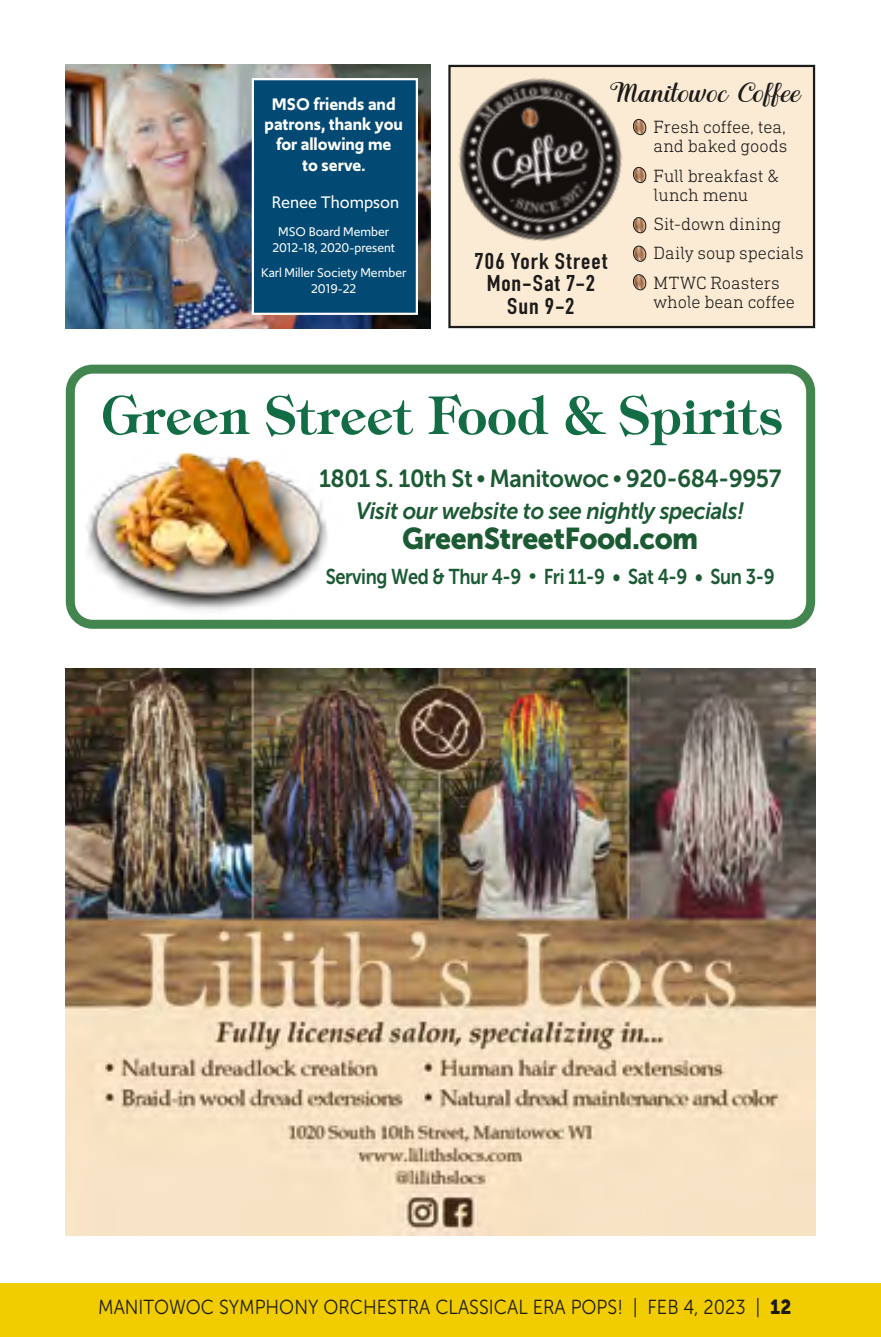
<style>
.page{position:relative;width:881px;height:1337px;background:#fff}
.page>*{position:absolute;margin:0;border:0;box-sizing:border-box;transform-origin:0 0}
.t1{font:29.93px "Museo Sans 900";letter-spacing:-.02em;color:#1b5a33;scale:.95 1}
.t2{font:24.53px "Museo Sans 700";letter-spacing:-.02em;color:#1b5a33;scale:.95 1}
.t3{font:italic 23.62px "Museo Sans 700";letter-spacing:-.02em;color:#1b5a33;scale:.93 1}
.t4{font:23.4px "Merchant";color:#1c1b1a;scale:1.4 1}
.t5{font:700 22.5px/22.5px "DIN Condensed";letter-spacing:.045em;color:#1c1b1a;text-align:center;scale:1.11 1}
.t6{font:21.38px "Museo Sans 700";letter-spacing:-.02em;color:#1b5a33;scale:.85 1}
.t7{font:20.25px "Museo Sans 300";color:#1c1b1a;scale:.9 1}
.t8{font:300 18px/19.1px "DIN Next Slab Pro";letter-spacing:-.005em;color:#1c1b1a}
.t9{font:600 17.55px/20.2px "Upgrade";color:#fff;text-align:center}
.t10{font:17.55px "Upgrade";color:#fff}
.t11{font:13.28px/16.2px "Upgrade";color:#fff;text-align:center}
.s1{font-size:21.38px}
.s2{font-size:17.1px}
.s3{font-family:"Museo Sans 900"}
</style>
<div class="page">
<div style="left:0;top:1283px;width:881px;height:53px;background:#f1cd00"></div>
<div style="left:449px;top:66px;width:365px;height:261px;background:#fbebd4"></div>
<div style="left:448px;top:65px;width:367px;height:263px;border:2px solid #1c1b1a"></div>
<img style="left:66px;top:668px;width:749px;height:567px">
<img style="left:66px;top:65px;width:364px;height:263px">
<div style="left:253px;top:79px;width:164px;height:235px;background:#024a74"></div>
<div style="left:252px;top:78px;width:166px;height:237px;border:2px solid #fff"></div>
<img style="left:448px;top:64px;width:203px;height:204px">
<svg style="left:633px;top:119px;width:14px;height:16px"></svg>
<svg style="left:633px;top:167px;width:14px;height:16px"></svg>
<svg style="left:633px;top:217px;width:14px;height:17px"></svg>
<svg style="left:633px;top:245px;width:14px;height:17px"></svg>
<svg style="left:633px;top:274px;width:14px;height:17px"></svg>
<img style="left:77px;top:435px;width:251px;height:184px">
<svg style="left:103px;top:394px;width:147px;height:41px"></svg>
<svg style="left:266px;top:394px;width:147px;height:43px"></svg>
<svg style="left:428px;top:394px;width:120px;height:41px"></svg>
<svg style="left:566px;top:396px;width:40px;height:39px"></svg>
<svg style="left:619px;top:394px;width:163px;height:51px"></svg>
<div style="left:66px;top:364px;width:749px;height:265px;border:9px solid #42854e;border-radius:22px"></div>
<p class="t9" style="left:265px;top:94px;width:140px">MSO friends and patrons, thank you for allowing me<br>to serve.</p>
<p class="t10" style="left:272px;top:191px;width:129px">Renee Thompson</p>
<p class="t11" style="left:272px;top:223px;width:124px">MSO Board Member<br>2012-18, 2020-present</p>
<p class="t11" style="left:261px;top:265px;width:147px">Karl Miller Society Member<br>2019-22</p>
<h3 class="t4" style="left:607px;top:80px;width:139px">Manitowoc Coffee</h3>
<p class="t5" style="left:474px;top:250px;width:121px">706 York Street<br>Mon-Sat 7-2<br>Sun 9-2</p>
<p class="t8" style="left:654px;top:117px;width:135px">Fresh coffee, tea, and baked goods</p>
<p class="t8" style="left:654px;top:166px;width:127px">Full breakfast &amp; lunch menu</p>
<p class="t8" style="left:654px;top:209px;width:152px;line-height:29.2px">Sit-down dining<br>Daily soup specials<br>MTWC Roasters</p>
<p class="t8" style="left:654px;top:292px;width:143px">whole bean coffee</p>
<h2 class="t2" style="left:319px;top:465px;width:488px">1801 S. 10th St <span class="s1">•</span> Manitowoc <span class="s1">•</span> 920-684-9957</h2>
<h3 class="t3" style="left:356px;top:498px;width:419px">Visit our website to see nightly specials!</h3>
<h1 class="t1" style="left:402px;top:522px;width:313px">GreenStreetFood.com</h1>
<p class="t6" style="left:326px;top:564px;width:530px">Serving Wed &amp; Thur 4-9 <span class="s2">•</span> Fri 11-9 • Sat 4-9 • Sun 3-9</p>
<p class="t7" style="left:98px;top:1296px;width:772px">MANITOWOC SYMPHONY ORCHESTRA CLASSICAL ERA POPS! | FEB 4, 2023 | <span class="s3">12</span></p>
</div>
